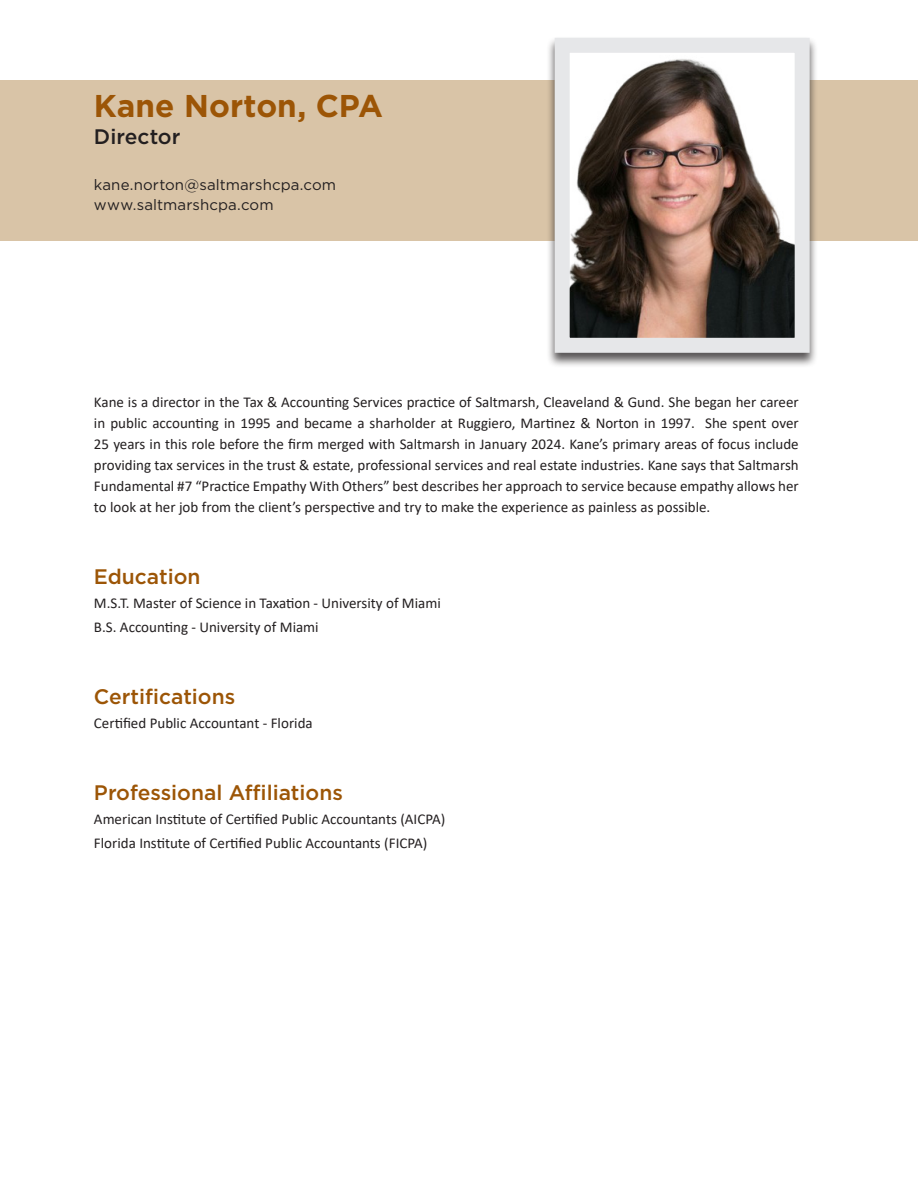
<style>
.page{position:relative;width:918px;height:1188px;background:#fff}
.page>*{position:absolute;margin:0;border:0;box-sizing:border-box;transform-origin:0 0}
.t1{font:700 31.5px "Gotham";color:#9c5506}
.t2{font:500 21px "Gotham";color:#9c5506}
.t3{font:500 21px "Gotham";color:#231f20}
.t4{font:15px/21px "Calibri";color:#231f20;text-align:justify}
.t5{font:15px "Gotham";letter-spacing:.01em;color:#231f20}
</style>
<div class="page">
<div style="left:0;top:80px;width:918px;height:161px;background:#d9c4a7"></div>
<div style="left:546px;top:36px;width:272px;height:332px;background:#231f20;opacity:.75"></div>
<img style="left:571px;top:54px;width:223px;height:283px">
<div style="left:555px;top:38px;width:255px;height:315px;border:15px solid #e6e7e9"></div>
<p class="t1" style="left:94px;top:85px;width:291px">Kane Norton, CPA</p>
<p class="t3" style="left:94px;top:122px;width:88px">Director</p>
<p class="t5" style="left:94px;top:175px;width:244px">kane.norton@saltmarshcpa.com</p>
<p class="t5" style="left:94px;top:195px;width:181px">www.saltmarshcpa.com</p>
<p class="t4" style="left:94px;top:391px;width:706px">Kane is a director in the Tax &amp; Accounting Services practice of Saltmarsh, Cleaveland &amp; Gund. She began her career in public accounting in 1995 and became a sharholder at Ruggiero, Martinez &amp; Norton in 1997. She spent over 25 years in this role before the firm merged with Saltmarsh in January 2024. Kane’s primary areas of focus include providing tax services in the trust &amp; estate, professional services and real estate industries. Kane says that Saltmarsh Fundamental #7 “Practice Empathy With Others” best describes her approach to service because empathy allows her to look at her job from the client’s perspective and try to make the experience as painless as possible.</p>
<p class="t2" style="left:94px;top:563px;width:108px">Education</p>
<p class="t4" style="left:94px;top:592px;width:348px">M.S.T. Master of Science in Taxation - University of Miami</p>
<p class="t4" style="left:94px;top:616px;width:226px">B.S. Accounting - University of Miami</p>
<p class="t2" style="left:94px;top:683px;width:143px">Certifications</p>
<p class="t4" style="left:94px;top:712px;width:220px">Certified Public Accountant - Florida</p>
<p class="t2" style="left:94px;top:779px;width:250px">Professional Affiliations</p>
<p class="t4" style="left:94px;top:808px;width:353px">American Institute of Certified Public Accountants (AICPA)</p>
<p class="t4" style="left:94px;top:832px;width:335px">Florida Institute of Certified Public Accountants (FICPA)</p>
</div>
